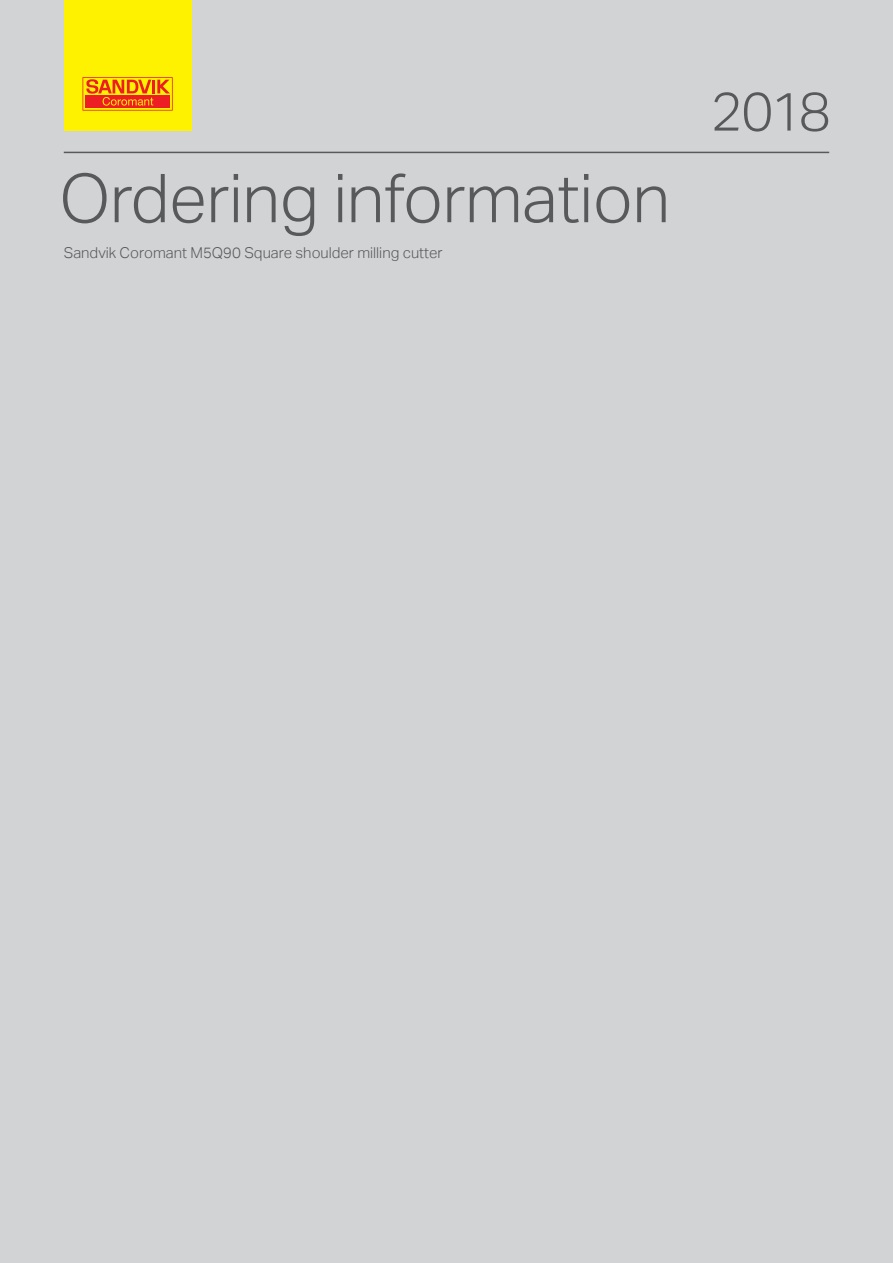
<style>
.page{position:relative;width:893px;height:1263px;background:#d1d3d4}
.page>*{position:absolute;margin:0;border:0;box-sizing:border-box;transform-origin:0 0}
.t1{font:300 67.5px "Aktiv Grotesk";letter-spacing:-.005em;color:#58595b}
.t2{font:300 54px "Aktiv Grotesk";color:#58595b}
.t3{font:300 15px "Aktiv Grotesk";color:#58595b}
</style>
<div class="page">
<hr style="left:64px;top:152px;width:765px;height:1px;background:#58595b">
<div style="left:64px;top:0;width:127px;height:131px;background:#fff200"></div>
<svg style="left:83px;top:77px;width:90px;height:34px"></svg>
<h1 class="t1" style="left:59px;top:160px;width:612px">Ordering information</h1>
<p class="t3" style="left:64px;top:244px;width:380px">Sandvik Coromant M5Q90 Square shoulder milling cutter</p>
<h2 class="t2" style="left:711px;top:81px;width:122px">2018</h2>
</div>
